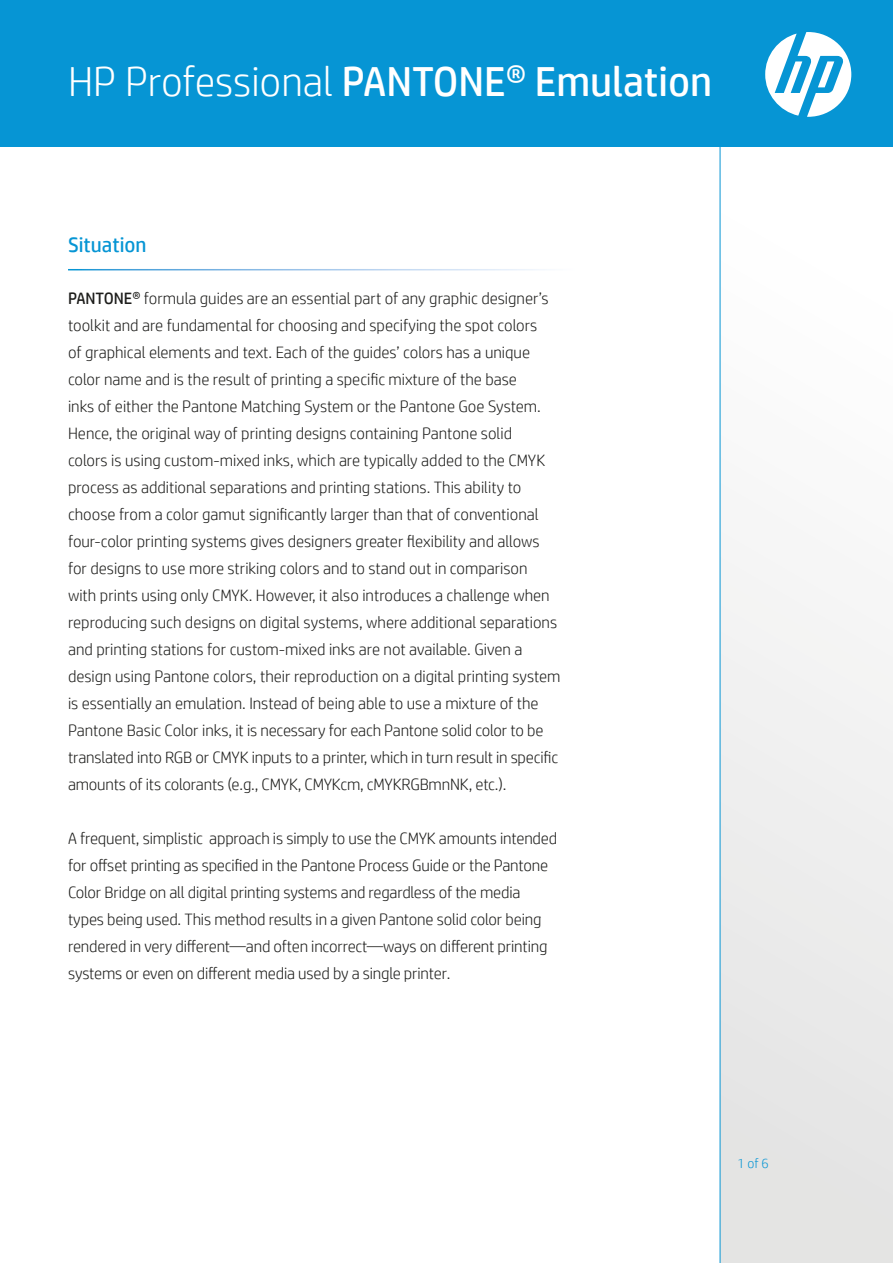
<style>
.page{position:relative;width:893px;height:1263px;background:#fff}
.page>*{position:absolute;margin:0;border:0;box-sizing:border-box;transform-origin:0 0}
.t1{font:42px "HP Simplified";color:#fff}
.t2{font:21px "HP Simplified";color:#0695d4}
.t3{font:300 16.5px/27px "HP Simplified";color:#1d1d1b}
.t4{font:300 13.5px "HP Simplified";color:#0695d4}
.s1{font-weight:300}
.s2{font-weight:400}
</style>
<div class="page">
<div style="left:720px;top:147px;width:173px;height:1116px;background:linear-gradient(to bottom,#fff,#e2e2e2)"></div>
<div style="left:0;top:0;width:893px;height:147px;background:#0695d4"></div>
<hr style="left:720px;top:55px;width:1px;height:1208px;background:#0695d4">
<svg style="left:765px;top:32px;width:86px;height:85px"></svg>
<p class="t1" style="left:68px;top:54px;width:646px"><span class="s1">HP Professional</span> PANTONE® Emulation</p>
<p class="t2" style="left:68px;top:231px;width:80px">Situation</p>
<p class="t3" style="left:68px;top:285px;width:494px"><span class="s2">PANTONE®</span> formula guides are an essential part of any graphic designer s’ toolkit and are fundamental for choosing and specifying the spot colors<br>of graphical elements and text. Each of the guides’ colors has a unique color name and is the result of printing a specific mixture of the base<br>inks of either the Pantone Matching System or the Pantone Goe System.<br>Hence, the original way of printing designs containing Pantone solid<br>colors is using custom-mixed inks, which are typically added to the CMYK process as additional separations and printing stations. This ability to choose from a color gamut significantly larger than that of conventional four-color printing systems gives designers greater flexibility and allows for designs to use more striking colors and to stand out in comparison<br>with prints using only CMYK. However it, also introduces a challenge when reproducing such designs on digital systems, where additional separations and printing stations for custom-mixed inks are not available. Given a design using Pantone colors, their reproduction on a digital printing system is essentially an emulation. Instead of being able to use a mixture of the Pantone Basic Color inks isit, necessary for each Pantone solid color to be translated into RGB or CMYK inputs to a printer, which in turn result in specific amounts of its colorants g.e( ., CMYK, CMYKcm, cMYKRGBmnNK, etc .(.</p>
<p class="t3" style="left:68px;top:825px;width:491px">A frequent, simplistic approach is simply to use the CMYK amounts intended for offset printing as specified in the Pantone Process Guide or the Pantone Color Bridge on all digital printing systems and regardless of the media types being used. This method results in a given Pantone solid color being rendered in very different—and often incorrect—ways on different printing systems or even on different media used by a single printer.</p>
<p class="t4" style="left:737px;top:1154px;width:33px">1of6</p>
</div>
